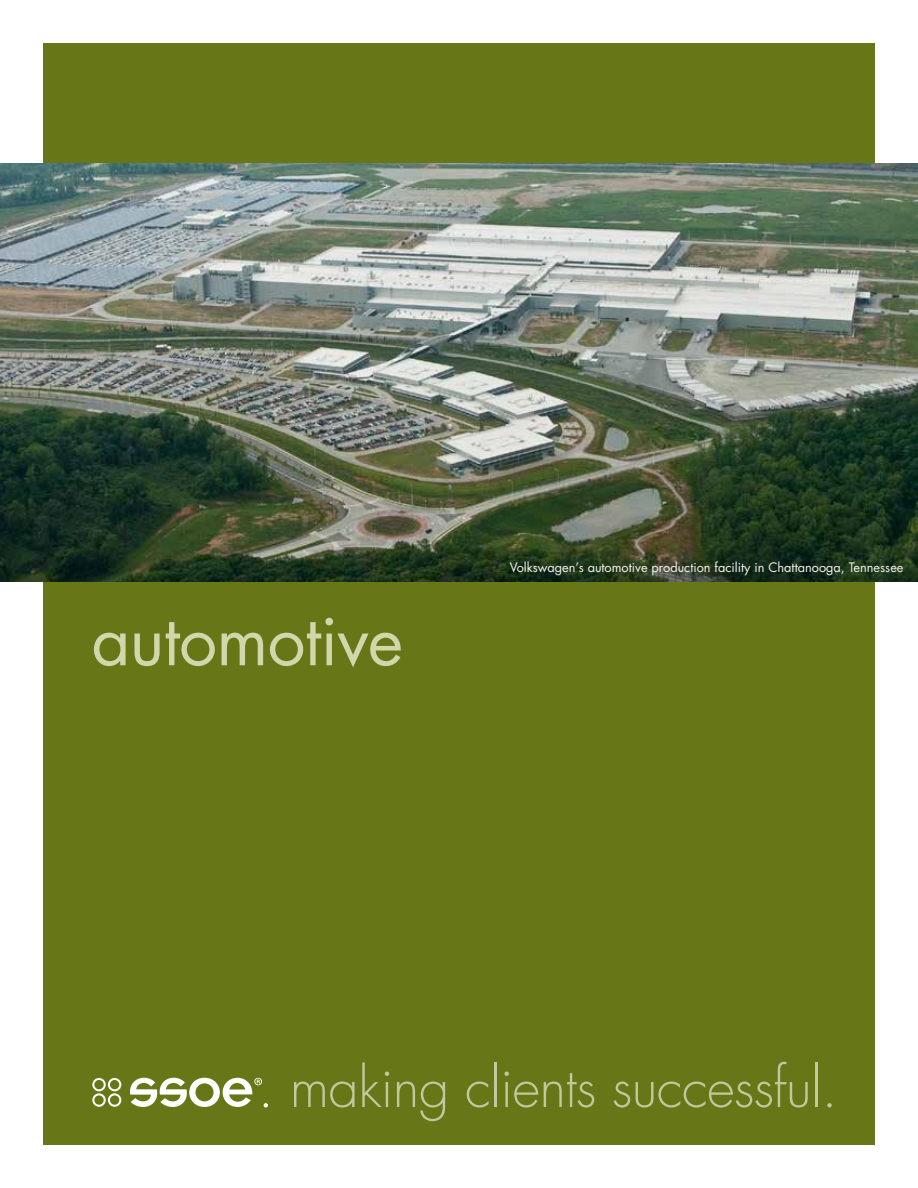
<style>
.page{position:relative;width:918px;height:1188px;background:#fff}
.page>*{position:absolute;margin:0;border:0;box-sizing:border-box;transform-origin:0 0}
.t1{font:67.5px "Futura Std";letter-spacing:-.01em;color:#d2d6ab}
.t2{font:300 54px "Futura Std";letter-spacing:-.01em;color:#c1c89e}
.t3{font:12.75px "Futura Std";color:#f4f5eb}
.s1{color:#fff}
</style>
<div class="page">
<div style="left:43px;top:43px;width:832px;height:1102px;background:#677718"></div>
<img style="left:0;top:163px;width:918px;height:419px">
<svg style="left:92px;top:1078px;width:170px;height:29px"></svg>
<h1 class="t1" style="left:91px;top:597px;width:313px">automotive</h1>
<p class="t3" style="left:510px;top:559px;width:395px">Volkswagen’s automotive production facility in Chattanooga, Tennessee</p>
<h2 class="t2" style="left:257px;top:1055px;width:582px"><span class="s1">.</span> making clients successful.</h2>
</div>
